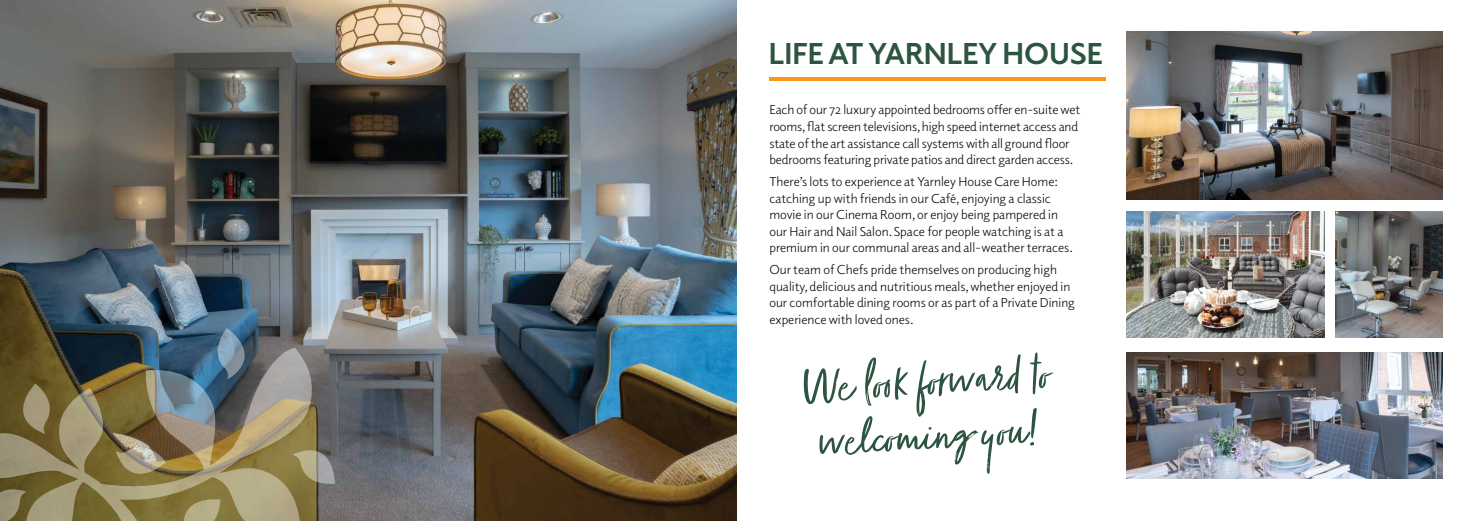
<style>
.page{position:relative;width:1474px;height:521px;background:#fff}
.page>*{position:absolute;margin:0;border:0;box-sizing:border-box;transform-origin:0 0}
.t1{font:54.16px/54.6px "Zooja Light Pro";color:#2c5440}
.t2{font:700 30.62px "Elido";letter-spacing:-.02em;color:#2c5440}
.t3{font:13.12px/16.6px "Elido";color:#000}
</style>
<div class="page">
<img style="left:0;top:0;width:737px;height:521px">
<img style="left:1126px;top:32px;width:316px;height:168px">
<img style="left:1126px;top:211px;width:198px;height:127px">
<img style="left:1335px;top:211px;width:107px;height:127px">
<img style="left:1126px;top:352px;width:316px;height:127px">
<hr style="left:769px;top:78px;width:336px;height:3px;background:#f8951d">
<img style="left:0;top:348px;width:317px;height:173px">
<svg style="left:173px;top:493px;width:47px;height:28px"></svg>
<svg style="left:2px;top:383px;width:58px;height:51px;background:#75673c"></svg>
<svg style="left:207px;top:328px;width:59px;height:52px;background:#556e81"></svg>
<svg style="left:116px;top:437px;width:50px;height:58px;background:#968a65"></svg>
<svg style="left:292px;top:436px;width:43px;height:50px;background:#90886c"></svg>
<svg style="left:0;top:479px;width:27px;height:42px"></svg>
<h2 class="t2" style="left:768px;top:33px;width:336px">LIFE AT YARNLEY HOUSE</h2>
<p class="t3" style="left:769px;top:101px;width:312px">Each of our 72 luxury appointed bedrooms offer en-suite wet rooms, flat screen televisions, high speed internet access and state of the art assistance call systems with all ground floor bedrooms featuring private patios and direct garden access.</p>
<p class="t3" style="left:769px;top:173px;width:305px">There’s lots to experience at Yarnley House Care Home: catching up with friends in our Café, enjoying a classic movie in our Cinema Room, or enjoy being pampered in our Hair and Nail Salon. Space for people watching is at a premium in our communal areas and all-weather terraces.</p>
<p class="t3" style="left:769px;top:261px;width:307px">Our team of Chefs pride themselves on producing high quality, delicious and nutritious meals, whether enjoyed in our comfortable dining rooms or as part of a Private Dining experience with loved ones.</p>
<h1 class="t1" style="left:798px;top:366px;width:249px;rotate:-3deg">We look forward to welcoming you!</h1>
</div>
